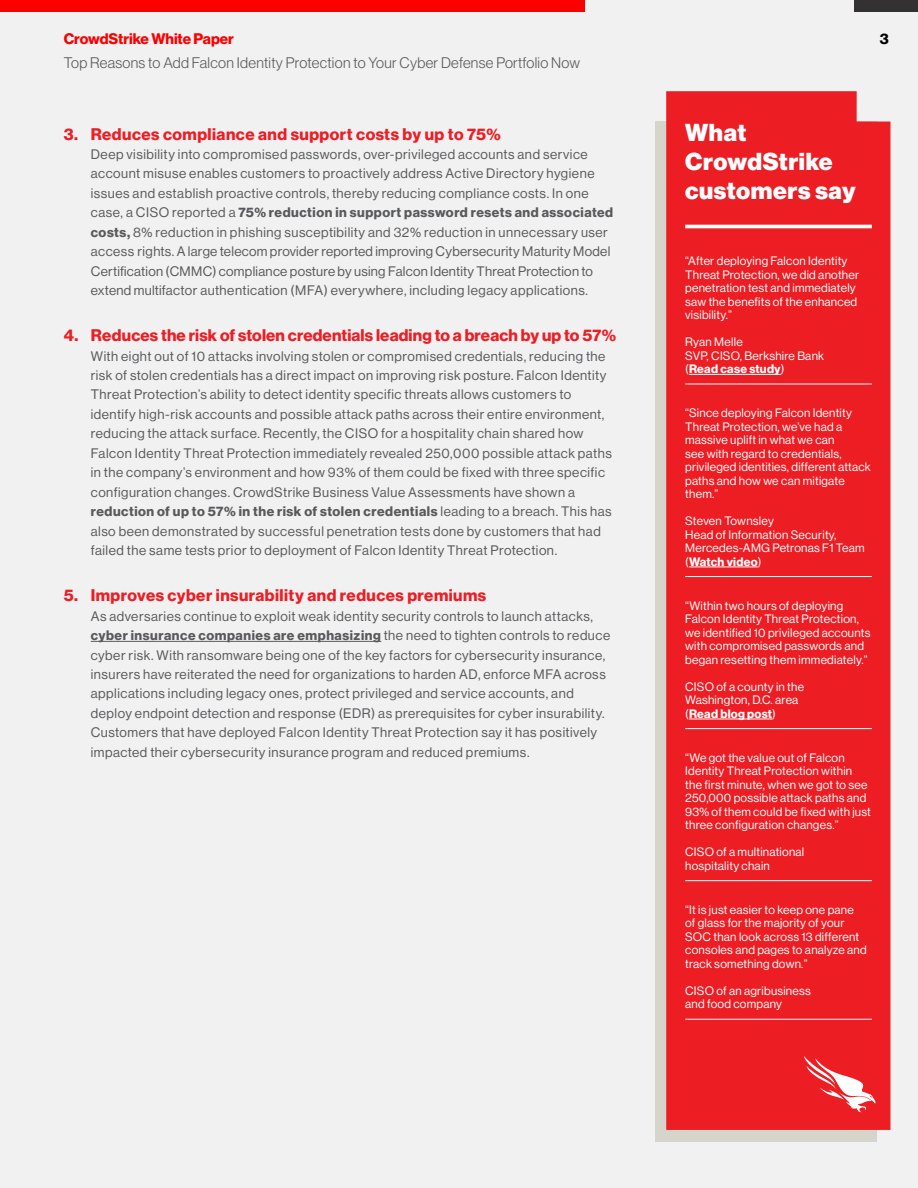
<style>
.page{position:relative;width:918px;height:1188px;background:#f1f1f2}
.page>*{position:absolute;margin:0;border:0;box-sizing:border-box;transform-origin:0 0}
.t1{font:900 24px/28.8px "Haas Grot Disp 95";letter-spacing:.025em;color:#fff}
.t2{font:700 16.5px "Haas Grot Disp 75";letter-spacing:.03em;color:#ed1d24}
.t3{font:700 16.5px "Haas Grot Disp 75";letter-spacing:.01em;color:#ed1d24}
.t4{font:300 15px "Haas Grot Disp 45";letter-spacing:.02em;color:#58595b}
.t5{font:700 15px "Haas Grot Disp 75";color:#fc0000}
.t6{font:700 15px "Haas Grot Disp 75";color:#000}
.t7{font:13.5px/19.5px "Haas Grot Disp 55 Roman";letter-spacing:.04em;color:#58595b}
.t8{font:700 13.5px "Haas Grot Disp 75";letter-spacing:.04em;color:#58595b}
.t9{font:12px/13.5px "Haas Grot Disp 55 Roman";letter-spacing:.02em;color:#fff}
.t10{font:700 12px "Haas Grot Disp 75";letter-spacing:.02em;color:#fff}
.s1{font-family:"Haas Grot Disp 55 Roman";font-weight:400}
.s2{font-family:"Haas Grot Disp 75";font-weight:700}
</style>
<div class="page">
<div style="left:0;top:0;width:585px;height:11px;background:#fc0000"></div>
<div style="left:854px;top:0;width:64px;height:11px;background:#333132"></div>
<div style="left:656px;top:121px;width:221px;height:1020px;background:#d6d5cb"></div>
<svg style="left:666px;top:91px;width:224px;height:1039px;background:#ec2027"></svg>
<svg style="left:804px;top:1056px;width:71px;height:56px;background:#f15257"></svg>
<hr style="left:685px;top:225px;width:187px;height:3px;background:#fff">
<hr style="left:685px;top:384px;width:187px;height:1px;background:#fff">
<hr style="left:689px;top:374px;width:92px;height:1px;background:#fff">
<hr style="left:685px;top:576px;width:187px;height:1px;background:#fff">
<hr style="left:689px;top:567px;width:69px;height:1px;background:#fff">
<hr style="left:685px;top:728px;width:187px;height:1px;background:#fff">
<hr style="left:689px;top:719px;width:83px;height:1px;background:#fff">
<hr style="left:685px;top:880px;width:187px;height:1px;background:#fff">
<hr style="left:685px;top:1019px;width:187px;height:1px;background:#fff">
<hr style="left:91px;top:641px;width:290px;height:1px;background:#58595b">
<p class="t5" style="left:64px;top:30px;width:172px">CrowdStrike White Paper</p>
<p class="t4" style="left:64px;top:54px;width:518px">Top Reasons to Add Falcon Identity Protection to Your Cyber Defense Portfolio Now</p>
<p class="t2" style="left:64px;top:124px;width:438px">3. Reduces compliance and support costs by up to 75%</p>
<p class="t7" style="left:91px;top:145px;width:505px">Deep visibility into compromised passwords, over-privileged accounts and service account misuse enables customers to proactively address Active Directory hygiene issues and establish proactive controls, thereby reducing compliance costs. In one</p>
<p class="t8" style="left:91px;top:205px;width:524px"><span class="s1">case, a CISO reported a</span> 75% reduction in support password resets and associated</p>
<p class="t7" style="left:91px;top:223px;width:521px"><span class="s2">costs,</span> 8% reduction in phishing susceptibility and 32% reduction in unnecessary user access rights. A large telecom provider reported improving Cybersecurity Maturity Model Certification (CMMC) compliance posture by using Falcon Identity Threat Protection to extend multifactor authentication (MFA) everywhere, including legacy applications.</p>
<p class="t3" style="left:64px;top:326px;width:554px">4. Reduces the risk of stolen credentials leading to a breach by up to 57%</p>
<p class="t7" style="left:91px;top:346px;width:523px">With eight out of 10 attacks involving stolen or compromised credentials, reducing the risk of stolen credentials has a direct impact on improving risk posture. Falcon Identity Threat Protection’s ability to detect identity specific threats allows customers to identify high-risk accounts and possible attack paths across their entire environment, reducing the attack surface. Recently, the CISO for a hospitality chain shared how Falcon Identity Threat Protection immediately revealed 250,000 possible attack paths in the company’s environment and how 93% of them could be fixed with three specific configuration changes. CrowdStrike Business Value Assessments have shown a</p>
<p class="t8" style="left:91px;top:504px;width:522px">reduction of up to 57% in the risk of stolen credentials <span class="s1">leading to a breach. This has</span></p>
<p class="t7" style="left:91px;top:522px;width:512px">also been demonstrated by successful penetration tests done by customers that had failed the same tests prior to deployment of Falcon Identity Threat Protection.</p>
<p class="t2" style="left:64px;top:586px;width:424px">5. Improves cyber insurability and reduces premiums</p>
<p class="t7" style="left:91px;top:606px;width:504px">As adversaries continue to exploit weak identity security controls to launch attacks,</p>
<p class="t8" style="left:91px;top:627px;width:521px">cyber insurance companies are emphasizing <span class="s1">the need to tighten controls to reduce</span></p>
<p class="t7" style="left:91px;top:645px;width:517px">cyber risk. With ransomware being one of the key factors for cybersecurity insurance, insurers have reiterated the need for organizations to harden AD, enforce MFA across applications including legacy ones, protect privileged and service accounts, and deploy endpoint detection and response (EDR) as prerequisites for cyber insurability.<br>Customers that have deployed Falcon Identity Threat Protection say it has positively impacted their cybersecurity insurance program and reduced premiums.</p>
<p class="t6" style="left:880px;top:30px;width:10px">3</p>
<h1 class="t1" style="left:685px;top:119px;width:172px">What<br>CrowdStrike customers say</h1>
<p class="t9" style="left:685px;top:254px;width:176px">“After deploying Falcon Identity<br>Threat Protection, we did another penetration test and immediately saw the benefits of the enhanced visibility.”</p>
<p class="t9" style="left:685px;top:335px;width:140px">Ryan Melle<br>SVP, CISO, Berkshire Bank</p>
<p class="t10" style="left:685px;top:362px;width:101px"><span class="s1">(</span>Read case study<span class="s1">)</span></p>
<p class="t9" style="left:685px;top:406px;width:187px">“Since deploying Falcon Identity<br>Threat Protection, we’ve had a massive uplift in what we can<br>see with regard to credentials, privileged identities, different attack paths and how we can mitigate them.”</p>
<p class="t9" style="left:685px;top:514px;width:181px">Steven Townsley<br>Head of Information Security,<br>Mercedes-AMG Petronas F1 Team</p>
<p class="t10" style="left:685px;top:555px;width:78px"><span class="s1">(</span>Watch video<span class="s1">)</span></p>
<p class="t9" style="left:685px;top:599px;width:187px">“Within two hours of deploying Falcon Identity Threat Protection, we identified 10 privileged accounts with compromised passwords and began resetting them immediately.”</p>
<p class="t9" style="left:685px;top:680px;width:120px">CISO of a county in the<br>Washington, D.C. area</p>
<p class="t10" style="left:685px;top:707px;width:92px"><span class="s1">(</span>Read blog post<span class="s1">)</span></p>
<p class="t9" style="left:685px;top:751px;width:187px">“We got the value out of Falcon Identity Threat Protection within the first minute, when we got to see 250,000 possible attack paths and 93% of them could be fixed with just three configuration changes.”</p>
<p class="t9" style="left:685px;top:845px;width:121px">CISO of a multinational hospitality chain</p>
<p class="t9" style="left:685px;top:903px;width:183px">“It is just easier to keep one pane of glass for the majority of your<br>SOC than look across 13 different consoles and pages to analyze and track something down.”</p>
<p class="t9" style="left:685px;top:984px;width:127px">CISO of an agribusiness and food company</p>
</div>
